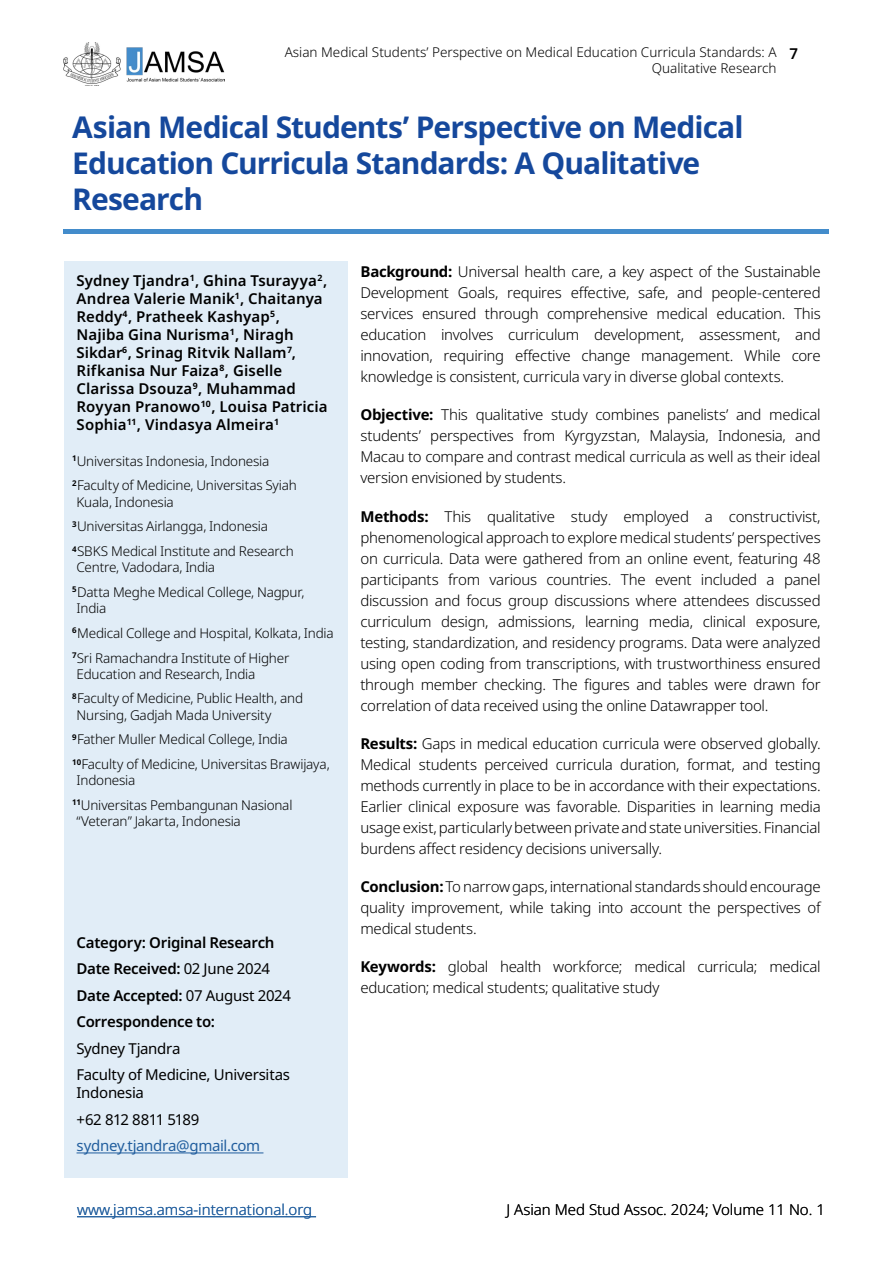
<style>
.page{position:relative;width:893px;height:1263px;background:#fff}
.page>*{position:absolute;margin:0;border:0;box-sizing:border-box;transform-origin:0 0}
.Paper_Heading_1{font:700 30px/36px "Noto Sans";letter-spacing:-.03em;color:#15489c}
.Abstract_Section{font:300 15px/21px "Noto Sans";letter-spacing:-.02em;color:#000;text-align:justify}
.Author_Name{font:600 15px/18px "Noto Sans";letter-spacing:.005em;color:#000}
.Correspondence_Detail{font:600 15px "Noto Sans";letter-spacing:-.02em;color:#000}
.Correspondence_Detail-2{font:15px/18px "Noto Sans";letter-spacing:-.02em;color:#000}
.Abstract_Section-2{font:300 15px "Noto Sans";color:#000}
.t1{font:300 15px "Noto Sans";color:#215e9e}
.Correspondence_Detail-3{font:15px "Noto Sans";letter-spacing:-.025em;color:#215e9e}
.Author_Affiliation{font:300 13.5px/16.2px "Noto Sans";letter-spacing:-.015em;color:#000}
.s1{font-weight:400}
.s2{font-weight:700}
</style>
<div class="page">
<img style="left:64px;top:43px;width:161px;height:41px">
<hr style="left:64px;top:230px;width:765px;height:4px;background:#438ccb">
<div style="left:64px;top:261px;width:283px;height:917px;background:#e1edf7"></div>
<hr style="left:77px;top:1152px;width:186px;height:1px;background:#215e9e">
<hr style="left:77px;top:1216px;width:239px;height:1px;background:#215e9e">
<p class="Author_Affiliation" style="left:285px;top:44px;width:493px;text-align:right">Asian Medical Students’ Perspective on Medical Education Curricula Standards: A<br>Qualitative Research</p>
<p class="Author_Name" style="left:789px;top:45px;width:10px">7</p>
<p class="Paper_Heading_1" style="left:72px;top:110px;width:673px">Asian Medical Students’ Perspective on Medical<br>Education Curricula Standards: A Qualitative<br>Research</p>
<p class="Author_Name" style="left:77px;top:272px;width:253px">Sydney Tjandra<sup>1</sup>, Ghina Tsurayya<sup>2</sup>,<br>Andrea Valerie Manik<sup>1</sup>, Chaitanya<br>Reddy<sup>4</sup>, Pratheek Kashyap<sup>5</sup>,<br>Najiba Gina Nurisma<sup>1</sup>, Niragh<br>Sikdar<sup>6</sup>, Srinag Ritvik Nallam<sup>7</sup>,<br>Rifkanisa Nur Faiza<sup>8</sup>, Giselle<br>Clarissa Dsouza<sup>9</sup>, Muhammad<br>Royyan Pranowo<sup>10</sup>, Louisa Patricia<br>Sophia<sup>11</sup>, Vindasya Almeira<sup>1</sup></p>
<p class="Author_Affiliation" style="left:72px;top:453px;width:199px"><sup>1</sup>Universitas Indonesia, Indonesia</p>
<p class="Author_Affiliation" style="left:77px;top:478px;width:222px;text-indent:-4px"><sup>2</sup>Faculty of Medicine, Universitas Syiah<br>Kuala, Indonesia</p>
<p class="Author_Affiliation" style="left:72px;top:519px;width:197px"><sup>3</sup>Universitas Airlangga, Indonesia</p>
<p class="Author_Affiliation" style="left:77px;top:543px;width:219px;text-indent:-4px"><sup>4</sup>SBKS Medical Institute and Research<br>Centre, Vadodara, India</p>
<p class="Author_Affiliation" style="left:77px;top:584px;width:230px;text-indent:-4px"><sup>5</sup>Datta Meghe Medical College, Nagpur,<br>India</p>
<p class="Author_Affiliation" style="left:72px;top:625px;width:263px"><sup>6</sup>Medical College and Hospital, Kolkata, India</p>
<p class="Author_Affiliation" style="left:77px;top:650px;width:214px;text-indent:-4px"><sup>7</sup>Sri Ramachandra Institute of Higher<br>Education and Research, India</p>
<p class="Author_Affiliation" style="left:77px;top:691px;width:228px;text-indent:-4px"><sup>8</sup>Faculty of Medicine, Public Health, and<br>Nursing, Gadjah Mada University</p>
<p class="Author_Affiliation" style="left:72px;top:732px;width:217px"><sup>9</sup>Father Muller Medical College, India</p>
<p class="Author_Affiliation" style="left:77px;top:756px;width:255px;text-indent:-4px"><sup>10</sup>Faculty of Medicine, Universitas Brawijaya,<br>Indonesia</p>
<p class="Author_Affiliation" style="left:77px;top:797px;width:217px;text-indent:-4px"><sup>11</sup>Universitas Pembangunan Nasional “Veteran” Jakarta, Indonesia</p>
<p class="Correspondence_Detail" style="left:77px;top:932px;width:199px">Category: Original Research</p>
<p class="Correspondence_Detail" style="left:77px;top:958px;width:195px">Date Received: <span class="s1">02 June 2024</span></p>
<p class="Correspondence_Detail" style="left:77px;top:985px;width:216px">Date Accepted: <span class="s1">07 August 2024</span></p>
<p class="Correspondence_Detail" style="left:77px;top:1011px;width:140px">Correspondence to:</p>
<p class="Correspondence_Detail-2" style="left:77px;top:1040px;width:105px">Sydney Tjandra</p>
<p class="Correspondence_Detail-2" style="left:77px;top:1066px;width:215px">Faculty of Medicine, Universitas<br>Indonesia</p>
<p class="Correspondence_Detail-2" style="left:77px;top:1111px;width:124px">+62 812 8811 5189</p>
<p class="Correspondence_Detail-3" style="left:77px;top:1135px;width:185px">sydney.tjandra@gmail.com</p>
<p class="t1" style="left:77px;top:1199px;width:237px">www.jamsa.amsa-international.org</p>
<p class="Abstract_Section" style="left:360px;top:262px;width:462px"><span class="s2">Background:</span> Universal health care, a key aspect of the Sustainable Development Goals, requires effective, safe, and people-centered services ensured through comprehensive medical education. This education involves curriculum development, assessment, and innovation, requiring effective change management. While core knowledge is consistent, curricula vary in diverse global contexts.</p>
<p class="Abstract_Section" style="left:360px;top:405px;width:462px"><span class="s2">Objective:</span> This qualitative study combines panelists’ and medical students’ perspectives from Kyrgyzstan, Malaysia, Indonesia, and Macau to compare and contrast medical curricula as well as their ideal version envisioned by students.</p>
<p class="Abstract_Section" style="left:360px;top:506px;width:462px"><span class="s2">Methods:</span> This qualitative study employed a constructivist, phenomenological approach to explore medical students’ perspectives on curricula. Data were gathered from an online event, featuring 48 participants from various countries. The event included a panel discussion and focus group discussions where attendees discussed curriculum design, admissions, learning media, clinical exposure, testing, standardization, and residency programs. Data were analyzed using open coding from transcriptions, with trustworthiness ensured through member checking. The figures and tables were drawn for correlation of data received using the online Datawrapper tool.</p>
<p class="Abstract_Section" style="left:360px;top:733px;width:462px"><span class="s2">Results:</span> Gaps in medical education curricula were observed globally.<br>Medical students perceived curricula duration, format, and testing methods currently in place to be in accordance with their expectations.<br>Earlier clinical exposure was favorable. Disparities in learning media usage exist, particularly between private and state universities. Financial burdens affect residency decisions universally.</p>
<p class="Abstract_Section" style="left:360px;top:876px;width:462px"><span class="s2">Conclusion:</span> To narrow gaps, international standards should encourage quality improvement, while taking into account the perspectives of medical students.</p>
<p class="Abstract_Section" style="left:360px;top:956px;width:462px"><span class="s2">Keywords:</span> global health workforce; medical curricula; medical education; medical students; qualitative study</p>
<p class="Abstract_Section-2" style="left:507px;top:1199px;width:320px">J Asian Med Stud Assoc. 2024; Volume 11 No. 1</p>
</div>
